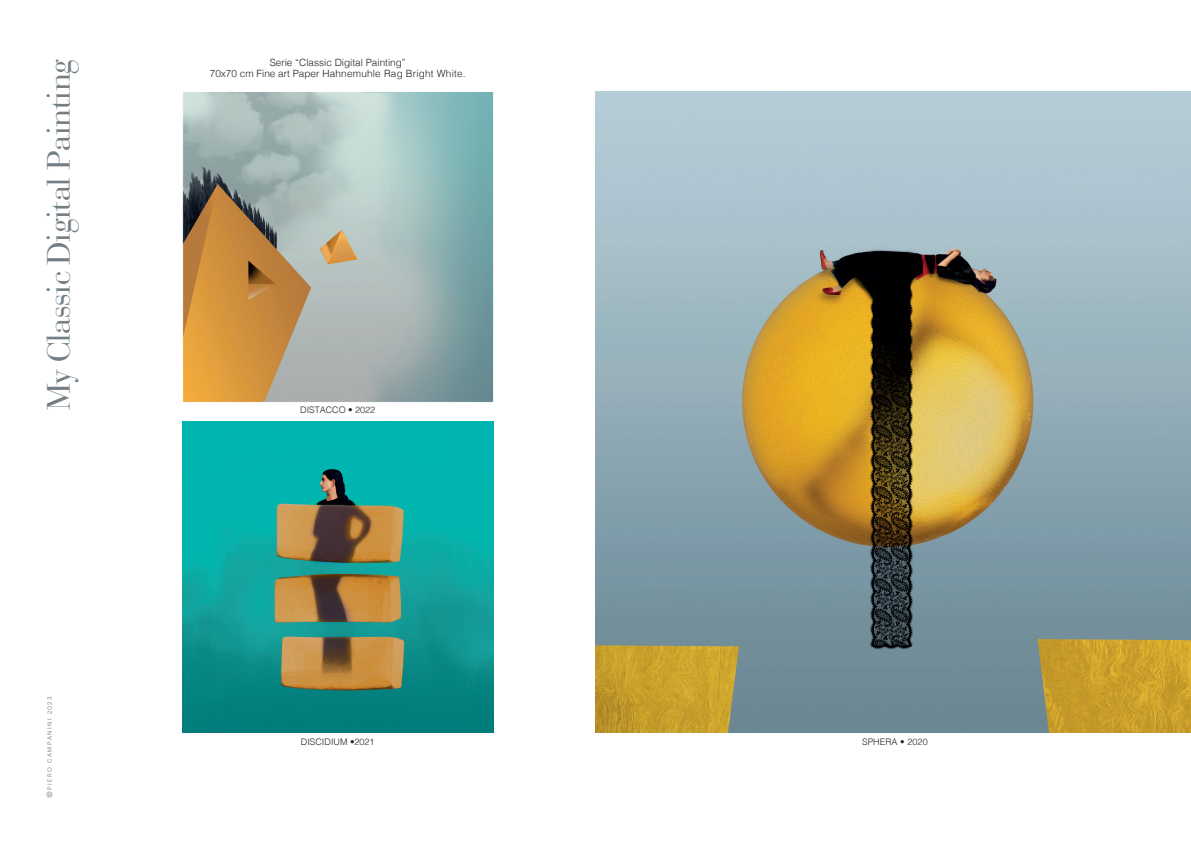
<style>
.page{position:relative;width:1191px;height:842px;background:#fff}
.page>*{position:absolute;margin:0;border:0;box-sizing:border-box;transform-origin:0 0}
.t1{font:34px "Bodoni";color:#737f85;scale:.95 1}
.t2{font:300 10px/11px "Helvetica";color:#231f20;text-align:center}
.t3{font:300 9px "Helvetica";color:#231f20}
.t4{font:6px "Graphik";letter-spacing:.24em;color:#808285}
</style>
<div class="page">
<svg style="left:46px;top:791px;width:7px;height:6px"></svg>
<img style="left:184px;top:93px;width:308px;height:307px">
<div style="left:182px;top:91px;width:312px;height:311px;border:1px solid #fff"></div>
<img style="left:182px;top:422px;width:312px;height:310px">
<img style="left:595px;top:91px;width:596px;height:641px">
<h1 class="t1" style="left:39px;top:410px;width:371px;rotate:-90deg">My Classic Digital Painting</h1>
<p class="t4" style="left:45px;top:790px;width:95px;rotate:-90deg">PIERO CAMPANINI 2023</p>
<p class="t2" style="left:210px;top:56px;width:257px">Serie “Classic Digital Painting”<br>70x70 cm Fine art Paper Hahnemuhle Rag Bright White.</p>
<p class="t3" style="left:300px;top:402px;width:77px">DISTACCO • 2022</p>
<p class="t3" style="left:301px;top:734px;width:75px">DISCIDIUM •2021</p>
<p class="t3" style="left:862px;top:734px;width:67px">SPHERA • 2020</p>
</div>
